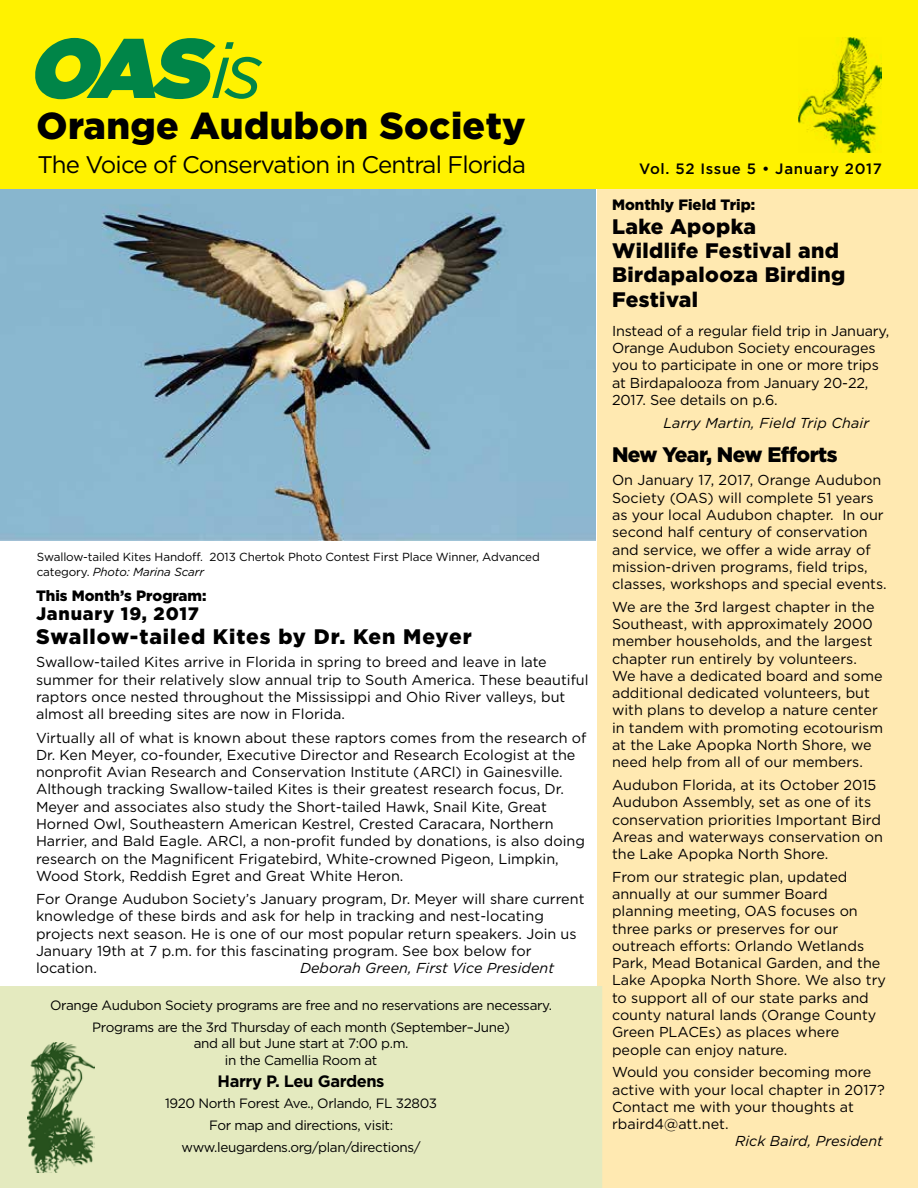
<style>
.page{position:relative;width:918px;height:1188px;background:#fff}
.page>*{position:absolute;margin:0;border:0;box-sizing:border-box;transform-origin:0 0}
.t1{font:italic 84px "Gotham Ultra";color:#008548}
.t2{font:italic 42px "Gotham Ultra";color:#008548}
.t3{font:900 37.5px "Gotham";letter-spacing:.01em;color:#000}
.t4{font:24px "Gotham";letter-spacing:-.035em;color:#000}
.t5{font:900 21px/24.5px "Gotham";letter-spacing:.02em;color:#020000}
.t6{font:900 21px "Gotham";letter-spacing:.045em;color:#000}
.t7{font:900 21px "Gotham";letter-spacing:-.025em;color:#000}
.t8{font:900 18px "Gotham";letter-spacing:.045em;color:#000}
.t9{font:700 16.5px "Gotham";letter-spacing:-.025em;color:#000}
.t10{font:900 15px "Gotham";color:#000}
.t11{font:500 15px "Gotham";letter-spacing:.045em;color:#000}
.t12{font:14.4px/17.2px "Gotham";color:#020000}
.t13{font:14.4px/17.2px "Gotham";color:#000}
.t14{font:italic 14.4px "Gotham";color:#000}
.t15{font:italic 14.4px "Gotham";color:#020000}
.t16{font:13.5px/21.9px "Gotham";letter-spacing:-.025em;color:#000;text-align:center}
.t17{font:11.7px/15px "Gotham";letter-spacing:-.01em;color:#000}
.s1{font-family:"Gotham";font-size:36px}
.s2{font-family:"Gotham";font-size:78px}
.s3{font-style:italic}
</style>
<div class="page">
<div style="left:597px;top:189px;width:321px;height:999px;background:#ffe9b1"></div>
<div style="left:0;top:0;width:918px;height:189px;background:#fff200"></div>
<div style="left:1px;top:987px;width:601px;height:200px;background:#e4eabf"></div>
<div style="left:0;top:986px;width:602px;height:202px;border:2px solid #e4eabf"></div>
<img style="left:27px;top:1043px;width:68px;height:129px">
<img style="left:798px;top:37px;width:84px;height:116px">
<img style="left:0;top:190px;width:596px;height:351px">
<h2 class="t2" style="left:36px;top:28px;width:117px">OAS<span class="s1">i s</span></h2>
<h1 class="t1" style="left:28px;top:20px;width:237px">OAS<span class="s2">i s</span></h1>
<h3 class="t3" style="left:37px;top:104px;width:491px">Orange Audubon Society</h3>
<h3 class="t4" style="left:37px;top:151px;width:490px">The Voice of Conservation in Central Florida</h3>
<p class="t11" style="left:639px;top:160px;width:244px">Vol. 52 Issue 5 • January 2017</p>
<p class="t17" style="left:37px;top:549px;width:505px">Swallow-tailed Kites Handoff. 2013 Chertok Photo Contest First Place Winner, Advanced category. <span class="s3">Photo: Marina Scarr</span></p>
<p class="t10" style="left:36px;top:587px;width:172px">This Month’s Program:</p>
<p class="t8" style="left:36px;top:603px;width:164px">January 19, 2017</p>
<h3 class="t6" style="left:36px;top:625px;width:437px">Swallow-tailed Kites by Dr. Ken Meyer</h3>
<p class="t13" style="left:36px;top:653px;width:554px">Swallow-tailed Kites arrive in Florida in spring to breed and leave in late summer for their relatively slow annual trip to South America. These beautiful raptors once nested throughout the Mississippi and Ohio River valleys, but almost all breeding sites are now in Florida.</p>
<p class="t13" style="left:36px;top:729px;width:552px">Virtually all of what is known about these raptors comes from the research of Dr. Ken Meyer, co-founder, Executive Director and Research Ecologist at the nonprofit Avian Research and Conservation Institute (ARCl) in Gainesville.<br>Although tracking Swallow-tailed Kites is their greatest research focus, Dr.<br>Meyer and associates also study the Short-tailed Hawk, Snail Kite, Great Horned Owl, Southeastern American Kestrel, Crested Caracara, Northern Harrier, and Bald Eagle. ARCl, a non-profit funded by donations, is also doing research on the Magnificent Frigatebird, White-crowned Pigeon, Limpkin, Wood Stork, Reddish Egret and Great White Heron.</p>
<p class="t13" style="left:36px;top:890px;width:550px">For Orange Audubon Society’s January program, Dr. Meyer will share current knowledge of these birds and ask for help in tracking and nest-locating projects next season. He is one of our most popular return speakers. Join us January 19th at 7 p.m. for this fascinating program. See box below for location.</p>
<p class="t14" style="left:300px;top:960px;width:256px">Deborah Green, First Vice President</p>
<p class="t16" style="left:50px;top:994px;width:503px">Orange Audubon Society programs are free and no reservations are necessary.<br>Programs are the 3rd Thursday of each month (September–June)</p>
<p class="t16" style="left:194px;top:1035px;width:216px;line-height:16.5px">and all but June start at 7:00 p.m. in the Camellia Room at</p>
<p class="t9" style="left:218px;top:1071px;width:168px">Harry P. Leu Gardens</p>
<p class="t16" style="left:165px;top:1092px;width:274px">1920 North Forest Ave., Orlando, FL 32803<br>For map and directions, visit: www.leugardens.org/plan/directions/</p>
<p class="t10" style="left:612px;top:196px;width:145px">Monthly Field Trip:</p>
<h3 class="t5" style="left:612px;top:214px;width:235px">Lake Apopka<br>Wildlife Festival and<br>Birdapalooza Birding<br>Festival</h3>
<p class="t12" style="left:612px;top:322px;width:279px">Instead of a regular field trip in January, Orange Audubon Society encourages you to participate in one or more trips at Birdapalooza from January 20-22, 2017. See details on p.6.</p>
<p class="t14" style="left:663px;top:415px;width:207px">Larry Martin, Field Trip Chair</p>
<h3 class="t7" style="left:612px;top:443px;width:227px">New Year, New Efforts</h3>
<p class="t12" style="left:612px;top:471px;width:276px">On January 17, 2017, Orange Audubon Society (OAS) will complete 51 years as your local Audubon chapter. In our second half century of conservation and service, we offer a wide array of mission-driven programs, field trips, classes, workshops and special events.</p>
<p class="t12" style="left:612px;top:598px;width:273px">We are the 3rd largest chapter in the Southeast, with approximately 2000 member households, and the largest chapter run entirely by volunteers.<br>We have a dedicated board and some additional dedicated volunteers, but with plans to develop a nature center in tandem with promoting ecotourism at the Lake Apopka North Shore, we need help from all of our members.</p>
<p class="t12" style="left:612px;top:776px;width:272px">Audubon Florida, at its October 2015<br>Audubon Assembly, set as one of its conservation priorities Important Bird Areas and waterways conservation on the Lake Apopka North Shore.</p>
<p class="t12" style="left:612px;top:868px;width:276px">From our strategic plan, updated annually at our summer Board planning meeting, OAS focuses on three parks or preserves for our outreach efforts: Orlando Wetlands<br>Park, Mead Botanical Garden, and the<br>Lake Apopka North Shore. We also try to support all of our state parks and county natural lands (Orange County<br>Green PLACEs) as places where people can enjoy nature.</p>
<p class="t12" style="left:612px;top:1063px;width:274px">Would you consider becoming more active with your local chapter in 2017?<br>Contact me with your thoughts at rbaird4@att.net.</p>
<p class="t15" style="left:735px;top:1133px;width:149px">Rick Baird, President</p>
</div>
